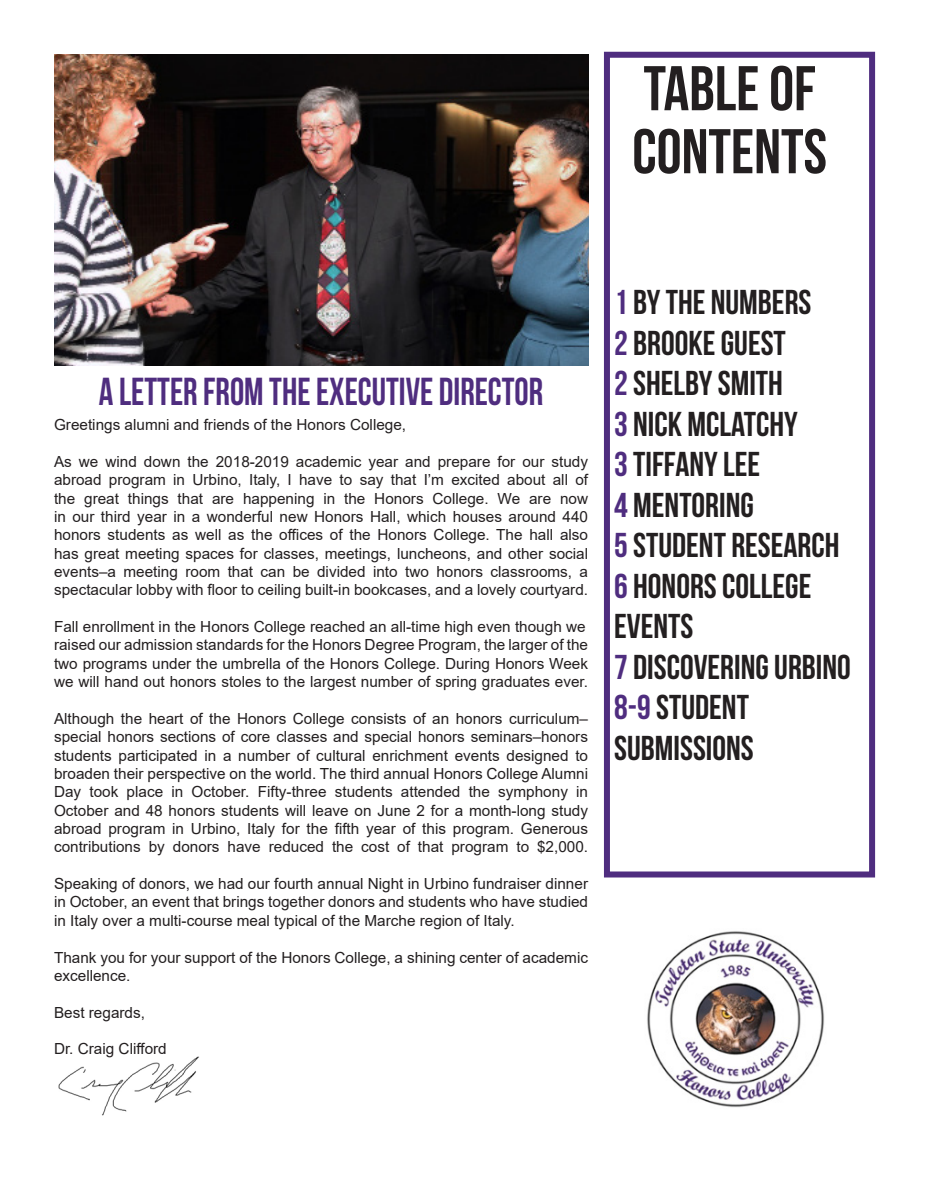
<style>
.page{position:relative;width:937px;height:1188px;background:#fff}
.page>*{position:absolute;margin:0;border:0;box-sizing:border-box;transform-origin:0 0}
.t1{font:63px "Bebas Neue";color:#231f20}
.t2{font:39px "Bebas Neue";color:#4f2d7f;scale:.92 1}
.t3{font:34.5px/40.5px "Bebas Neue";color:#231f20}
.t4{font:15.3px/18.3px "Arial";color:#231f20;text-align:justify}
.s1{color:#4f2d7f}
</style>
<div class="page">
<img style="left:58px;top:1056px;width:141px;height:60px">
<div style="left:604px;top:52px;width:271px;height:826px;border:6px solid #4f2d7f"></div>
<img style="left:54px;top:54px;width:534px;height:311px">
<img style="left:647px;top:931px;width:177px;height:177px">
<p class="t1" style="left:643px;top:54px;width:174px">TABLE OF</p>
<p class="t1" style="left:632px;top:117px;width:196px">CONTENTS</p>
<p class="t2" style="left:99px;top:370px;width:484px">A LETTER FROM THE EXECUTIVE DIRECTOR</p>
<p class="t4" style="left:54px;top:415px;width:354px">Greetings alumni and friends of the Honors College,</p>
<p class="t4" style="left:54px;top:452px;width:535px">As we wind down the 2018-2019 academic year and prepare for our study abroad program in Urbino, Italy, I have to say that I’m excited about all of the great things that are happening in the Honors College. We are now in our third year in a wonderful new Honors Hall, which houses around 440 honors students as well as the offices of the Honors College. The hall also has great meeting spaces for classes, meetings, luncheons, and other social events–a meeting room that can be divided into two honors classrooms, a spectacular lobby with floor to ceiling built-in bookcases, and a lovely courtyard.</p>
<p class="t4" style="left:54px;top:617px;width:533px">Fall enrollment in the Honors College reached an all-time high even though we</p>
<p class="t4" style="left:54px;top:636px;width:535px">raised our admission standards for the Honors Degree Program, the larger of the two programs under the umbrella of the Honors College. During Honors Week we will hand out honors stoles to the largest number of spring graduates ever.</p>
<p class="t4" style="left:54px;top:709px;width:536px">Although the heart of the Honors College consists of an honors curriculum– special honors sections of core classes and special honors seminars–honors students participated in a number of cultural enrichment events designed to broaden their perspective on the world. The third annual Honors College Alumni Day took place in October. Fifty-three students attended the symphony in October and 48 honors students will leave on June 2 for a month-long study abroad program in Urbino, Italy for the fifth year of this program. Generous contributions by donors have reduced the cost of that program to $2,000.</p>
<p class="t4" style="left:54px;top:874px;width:535px">Speaking of donors, we had our fourth annual Night in Urbino fundraiser dinner in October, an event that brings together donors and students who have studied in Italy over a multi-course meal typical of the Marche region of Italy.</p>
<p class="t4" style="left:54px;top:948px;width:535px">Thank you for your support of the Honors College, a shining center of academic excellence.</p>
<p class="t4" style="left:54px;top:1003px;width:92px">Best regards,</p>
<p class="t4" style="left:54px;top:1040px;width:114px">Dr. Craig Clifford</p>
<p class="t3" style="left:614px;top:282px;width:199px"><span class="s1">1</span> BY THE NUMBERS</p>
<p class="t3" style="left:614px;top:322px;width:173px"><span class="s1">2</span> BROOKE GUEST</p>
<p class="t3" style="left:614px;top:363px;width:170px"><span class="s1">2</span> SHELBY SMITH</p>
<p class="t3" style="left:614px;top:403px;width:185px"><span class="s1">3</span> NICK MCLATCHY</p>
<p class="t3" style="left:614px;top:444px;width:148px"><span class="s1">3</span> TIFFANY LEE</p>
<p class="t3" style="left:614px;top:484px;width:141px"><span class="s1">4</span> MENTORING</p>
<p class="t3" style="left:614px;top:525px;width:227px"><span class="s1">5</span> STUDENT RESEARCH</p>
<p class="t3" style="left:614px;top:565px;width:199px"><span class="s1">6</span> HONORS COLLEGE<br>EVENTS</p>
<p class="t3" style="left:614px;top:646px;width:238px"><span class="s1">7</span> DISCOVERING URBINO</p>
<p class="t3" style="left:614px;top:687px;width:141px"><span class="s1">8-9</span> STUDENT<br>SUBMISSIONS</p>
</div>
